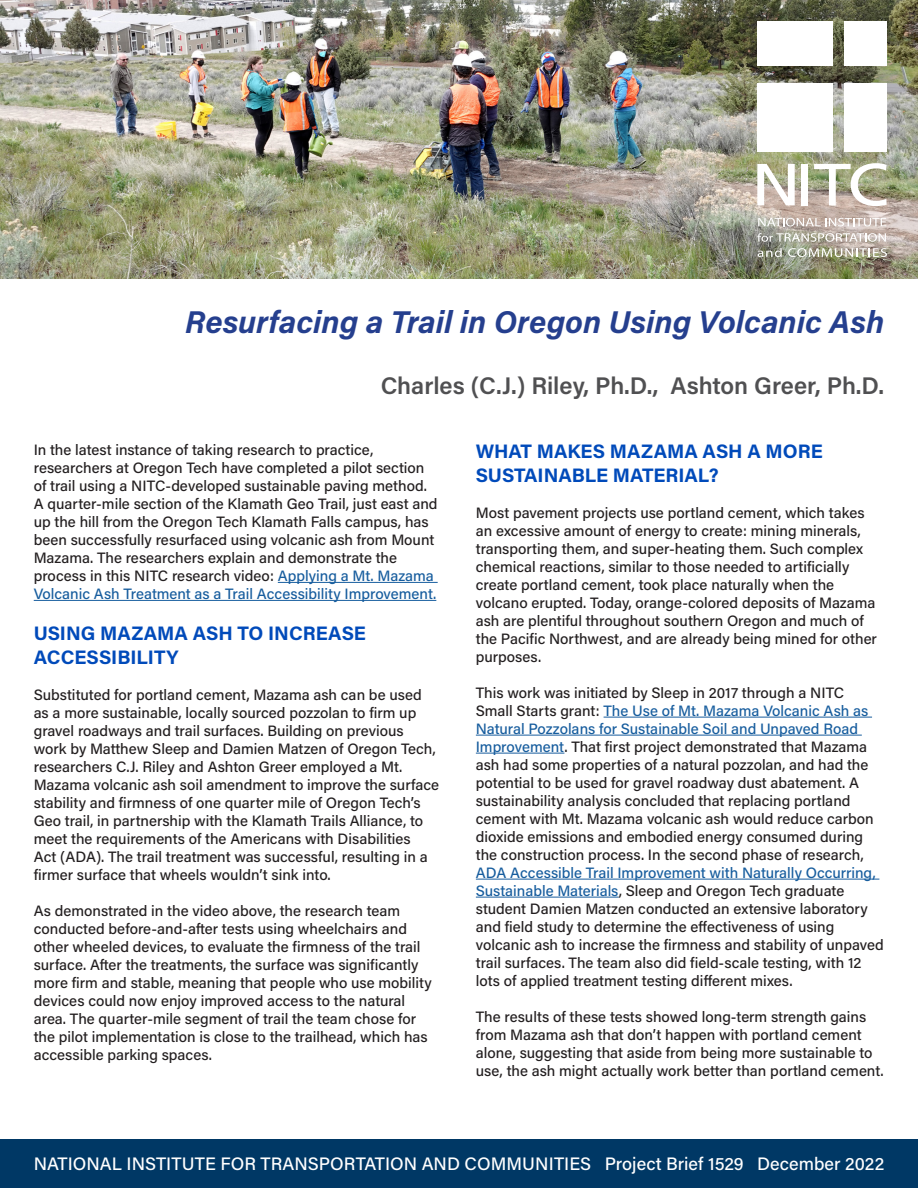
<style>
.page{position:relative;width:918px;height:1188px;background:#fff}
.page>*{position:absolute;margin:0;border:0;box-sizing:border-box;transform-origin:0 0}
.t1{font:italic 700 31.5px "Acumin Pro";color:#253f8e}
.t2{font:600 24px "Acumin Pro";color:#505052}
.t3{font:700 19.5px "Acumin Pro";color:#004aba}
.t4{font:500 18px "Acumin Pro";color:#fff}
.t5{font:500 15px/18px "Acumin Pro";color:#231f20}
.s1{color:#175d9e}
</style>
<div class="page">
<hr style="left:278px;top:582px;width:160px;height:1px;background:#175d9e">
<hr style="left:34px;top:600px;width:402px;height:1px;background:#175d9e">
<hr style="left:604px;top:717px;width:268px;height:1px;background:#175d9e">
<hr style="left:476px;top:735px;width:386px;height:1px;background:#175d9e">
<hr style="left:476px;top:753px;width:88px;height:1px;background:#175d9e">
<hr style="left:476px;top:879px;width:403px;height:1px;background:#175d9e">
<hr style="left:476px;top:897px;width:143px;height:1px;background:#175d9e">
<div style="left:0;top:1140px;width:918px;height:48px;background:#003865"></div>
<img style="left:0;top:0;width:918px;height:279px">
<svg style="left:757px;top:164px;width:38px;height:41px"></svg>
<div style="left:801px;top:164px;width:7px;height:41px;background:#fff"></div>
<svg style="left:814px;top:163px;width:73px;height:43px"></svg>
<div style="left:757px;top:83px;width:76px;height:68px;background:#fff"></div>
<div style="left:757px;top:22px;width:76px;height:44px;background:#fff"></div>
<div style="left:844px;top:83px;width:43px;height:68px;background:#fff"></div>
<div style="left:844px;top:22px;width:43px;height:44px;background:#fff"></div>
<svg style="left:758px;top:218px;width:128px;height:8px"></svg>
<svg style="left:757px;top:233px;width:129px;height:9px"></svg>
<svg style="left:758px;top:248px;width:24px;height:9px"></svg>
<svg style="left:788px;top:248px;width:99px;height:9px"></svg>
<p class="t1" style="left:185px;top:300px;width:700px">Resurfacing a Trail in Oregon Using Volcanic Ash</p>
<p class="t2" style="left:381px;top:369px;width:505px">Charles (C.J.) Riley, Ph.D., Ashton Greer, Ph.D.</p>
<p class="t5" style="left:34px;top:440px;width:405px">In the latest instance of taking research to practice, researchers at Oregon Tech have completed a pilot section of trail using a NITC-developed sustainable paving method.<br>A quarter-mile section of the Klamath Geo Trail, just east and up the hill from the Oregon Tech Klamath Falls campus, has been successfully resurfaced using volcanic ash from Mount Mazama. The researchers explain and demonstrate the process in this NITC research video: <span class="s1">Applying a Mt. Mazama Volcanic Ash Treatment as a Trail Accessibility Improvement.</span></p>
<p class="t3" style="left:34px;top:620px;width:334px">USING MAZAMA ASH TO INCREASE</p>
<p class="t3" style="left:34px;top:643px;width:146px">ACCESSIBILITY</p>
<p class="t5" style="left:34px;top:685px;width:407px">Substituted for portland cement, Mazama ash can be used as a more sustainable, locally sourced pozzolan to firm up gravel roadways and trail surfaces. Building on previous work by Matthew Sleep and Damien Matzen of Oregon Tech, researchers C.J. Riley and Ashton Greer employed a Mt.<br>Mazama volcanic ash soil amendment to improve the surface stability and firmness of one quarter mile of Oregon Tech’s Geo trail, in partnership with the Klamath Trails Alliance, to meet the requirements of the Americans with Disabilities<br>Act (ADA). The trail treatment was successful, resulting in a firmer surface that wheels wouldn’t sink into.</p>
<p class="t5" style="left:34px;top:901px;width:400px">As demonstrated in the video above, the research team conducted before-and-after tests using wheelchairs and other wheeled devices, to evaluate the firmness of the trail surface. After the treatments, the surface was significantly more firm and stable, meaning that people who use mobility devices could now enjoy improved access to the natural area. The quarter-mile segment of trail the team chose for the pilot implementation is close to the trailhead, which has accessible parking spaces.</p>
<p class="t3" style="left:476px;top:438px;width:348px">WHAT MAKES MAZAMA ASH A MORE</p>
<p class="t3" style="left:476px;top:461px;width:244px">SUSTAINABLE MATERIAL?</p>
<p class="t5" style="left:476px;top:503px;width:403px">Most pavement projects use portland cement, which takes an excessive amount of energy to create: mining minerals, transporting them, and super-heating them. Such complex chemical reactions, similar to those needed to artificially create portland cement, took place naturally when the volcano erupted. Today, orange-colored deposits of Mazama ash are plentiful throughout southern Oregon and much of the Pacific Northwest, and are already being mined for other purposes.</p>
<p class="t5" style="left:476px;top:683px;width:409px">This work was initiated by Sleep in 2017 through a NITC Small Starts grant: <span class="s1">The Use of Mt. Mazama Volcanic Ash as Natural Pozzolans for Sustainable Soil and Unpaved Road Improvement</span>. That first project demonstrated that Mazama ash had some properties of a natural pozzolan, and had the potential to be used for gravel roadway dust abatement. A sustainability analysis concluded that replacing portland cement with Mt. Mazama volcanic ash would reduce carbon dioxide emissions and embodied energy consumed during the construction process. In the second phase of research, <span class="s1">ADA Accessible Trail Improvement with Naturally Occurring, Sustainable Materials</span>, Sleep and Oregon Tech graduate student Damien Matzen conducted an extensive laboratory and field study to determine the effectiveness of using volcanic ash to increase the firmness and stability of unpaved trail surfaces. The team also did field-scale testing, with 12 lots of applied treatment testing different mixes.</p>
<p class="t5" style="left:476px;top:1007px;width:409px">The results of these tests showed long-term strength gains from Mazama ash that don’t happen with portland cement alone, suggesting that aside from being more sustainable to use, the ash might actually work better than portland cement.</p>
<p class="t4" style="left:34px;top:1152px;width:852px">NATIONAL INSTITUTE FOR TRANSPORTATION AND COMMUNITIES Project Brief 1529 December 2022</p>
</div>
